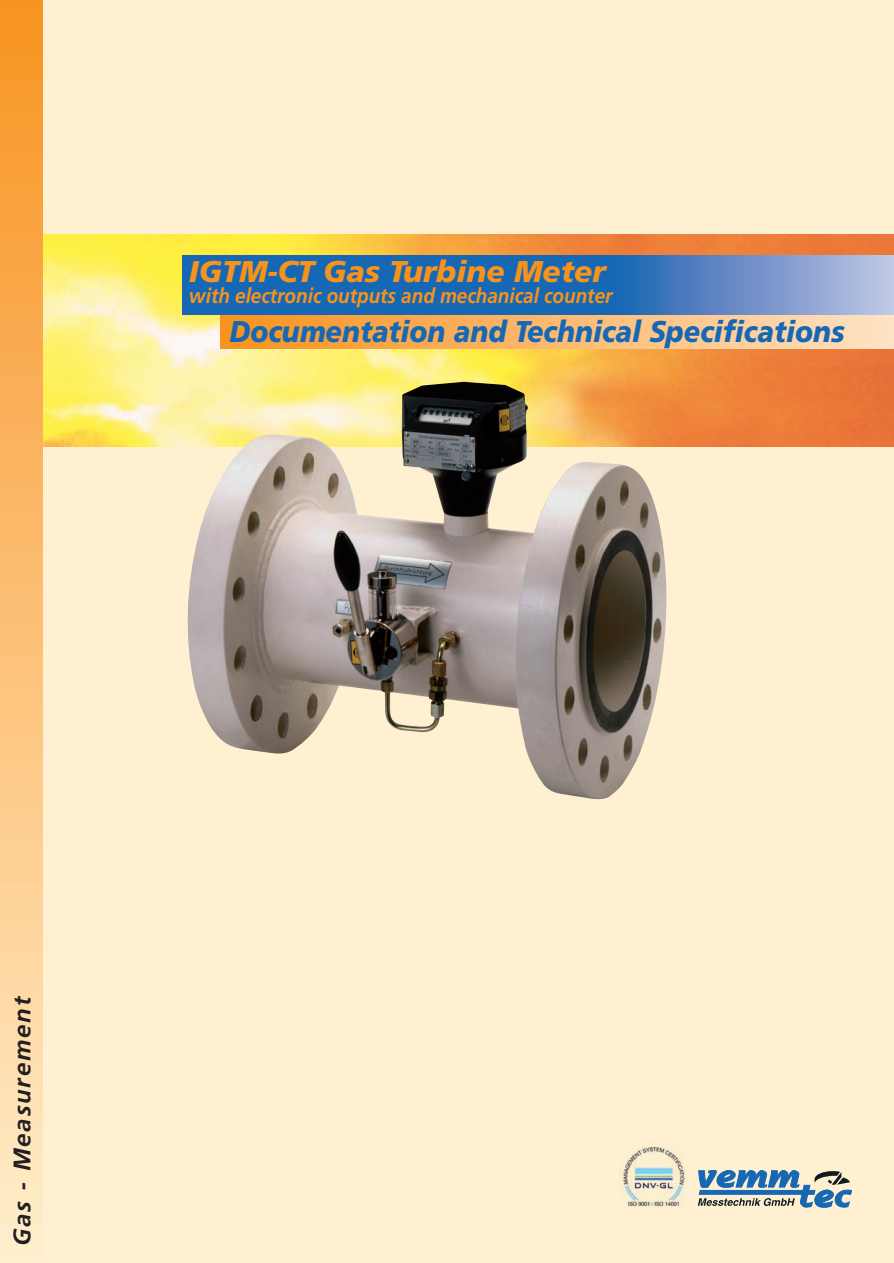
<style>
.page{position:relative;width:894px;height:1263px;background:#fff}
.page>*{position:absolute;margin:0;border:0;box-sizing:border-box;transform-origin:0 0}
.t1{font:italic 900 30px "Frutiger";color:#1768b4;scale:.9 1}
.t2{font:italic 900 30px "Frutiger";color:#f7931d}
.t3{font:italic 700 24px "Frutiger";letter-spacing:.075em;color:#231f20}
.t4{font:italic 700 21px "Frutiger";color:#f7931d;scale:.9 1}
</style>
<div class="page">
<div style="left:0;top:0;width:893px;height:1263px;background:#fef0d0"></div>
<img style="left:42px;top:234px;width:851px;height:213px">
<div style="left:0;top:0;width:42px;height:1263px;background:linear-gradient(to bottom,#f89320,#ffedcc)"></div>
<div style="left:221px;top:315px;width:672px;height:34px;background:linear-gradient(to right,#f7921e,#ffe2c4)"></div>
<img style="left:187px;top:382px;width:479px;height:417px">
<div style="left:182px;top:255px;width:575px;height:60px;background:#1768b4"></div>
<div style="left:616px;top:255px;width:277px;height:60px;background:linear-gradient(to right,#1e62b1,#c4c5e4)"></div>
<svg style="left:697px;top:1170px;width:154px;height:37px"></svg>
<img style="left:619px;top:1145px;width:67px;height:62px">
<h1 class="t2" style="left:189px;top:260px;width:418px">IGTM-CT Gas Turbine Meter</h1>
<p class="t4" style="left:189px;top:288px;width:472px">with electronic outputs and mechanical counter</p>
<h1 class="t1" style="left:229px;top:319px;width:684px">Documentation and Technical Specifications</h1>
<p class="t3" style="left:12px;top:1246px;width:251px;rotate:-90deg">Gas - Measurement</p>
</div>
